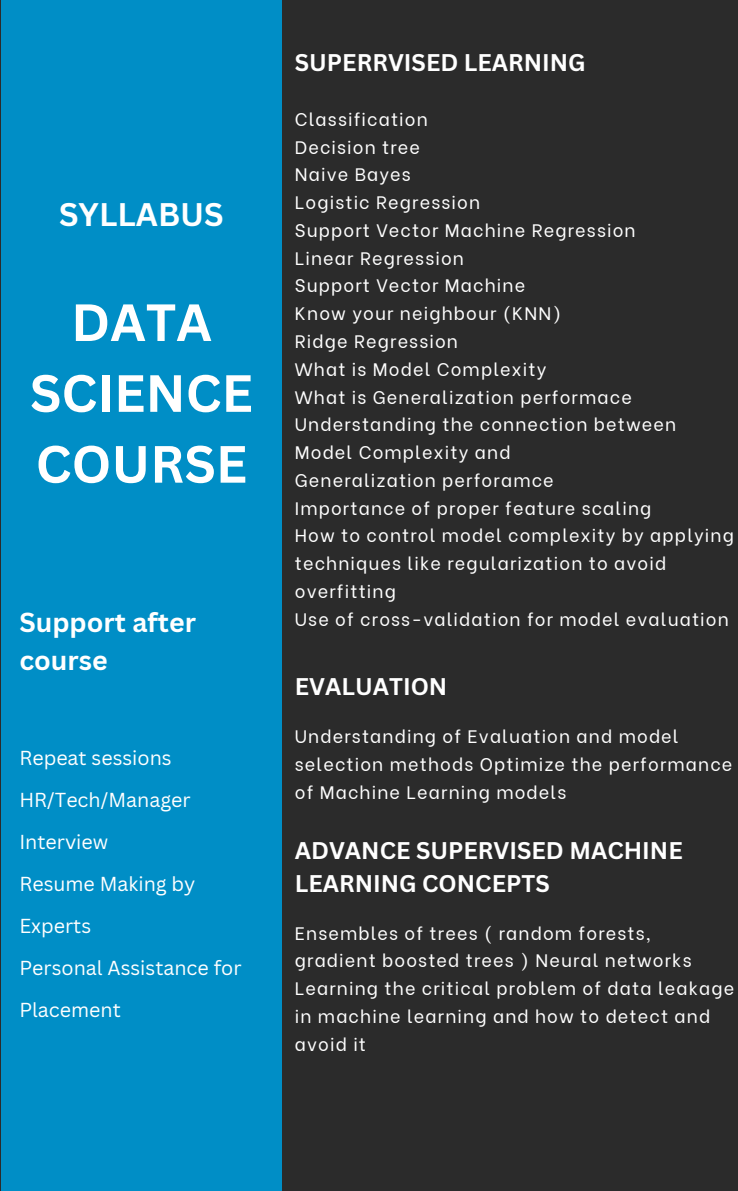
<style>
.page{position:relative;width:738px;height:1191px;background:#fff}
.page>*{position:absolute;margin:0;border:0;box-sizing:border-box;transform-origin:0 0}
.t1{font:700 51.2px/70.8px "Canva Sans";color:#fff;text-align:center}
.t2{font:700 31.8px "Canva Sans";color:#fff}
.t3{font:700 26.7px/37.5px "Canva Sans";color:#fff}
.t4{font:700 23.5px/32.7px "Canva Sans";color:#fff}
.t5{font:19.7px/42px "Canva Sans";color:#fff}
.t6{font:18px/27.8px "Be Vietnam";letter-spacing:.065em;color:#fff}
</style>
<div class="page">
<div style="left:0;top:0;width:737px;height:1190px;background:#2b2b2b"></div>
<div style="left:1px;top:0;width:280px;height:1190px;background:#008ec6"></div>
<p class="t2" style="left:59px;top:191px;width:166px">SYLLABUS</p>
<p class="t1" style="left:30px;top:286px;width:224px">DATA<br>SCIENCE<br>COURSE</p>
<p class="t3" style="left:19px;top:603px;width:178px">Support after course</p>
<p class="t5" style="left:19px;top:736px;width:154px">Repeat sessions</p>
<p class="t5" style="left:19px;top:778px;width:173px">HR/Tech/Manager<br>Interview</p>
<p class="t5" style="left:19px;top:862px;width:177px">Resume Making by<br>Experts</p>
<p class="t5" style="left:19px;top:946px;width:224px">Personal Assistance for<br>Placement</p>
<p class="t4" style="left:294px;top:46px;width:292px">SUPERRVISED LEARNING</p>
<p class="t6" style="left:294px;top:103px;width:134px">Classification</p>
<p class="t6" style="left:294px;top:131px;width:127px">Decision tree</p>
<p class="t6" style="left:294px;top:159px;width:117px">Naive Bayes</p>
<p class="t6" style="left:294px;top:187px;width:187px">Logistic Regression</p>
<p class="t6" style="left:294px;top:214px;width:342px">Support Vector Machine Regression</p>
<p class="t6" style="left:294px;top:242px;width:170px">Linear Regression</p>
<p class="t6" style="left:294px;top:270px;width:232px">Support Vector Machine</p>
<p class="t6" style="left:294px;top:298px;width:268px">Know your neighbour (KNN)</p>
<p class="t6" style="left:294px;top:325px;width:165px">Ridge Regression</p>
<p class="t6" style="left:294px;top:353px;width:253px">What is Model Complexity</p>
<p class="t6" style="left:294px;top:381px;width:338px">What is Generalization performace</p>
<p class="t6" style="left:294px;top:409px;width:382px">Understanding the connection between</p>
<p class="t6" style="left:294px;top:436px;width:217px">Model Complexity and</p>
<p class="t6" style="left:294px;top:464px;width:260px">Generalization perforamce</p>
<p class="t6" style="left:294px;top:492px;width:358px">Importance of proper feature scaling</p>
<p class="t6" style="left:294px;top:520px;width:440px">How to control model complexity by applying techniques like regularization to avoid overfitting</p>
<p class="t6" style="left:294px;top:603px;width:435px">Use of cross-validation for model evaluation</p>
<p class="t4" style="left:294px;top:669px;width:154px">EVALUATION</p>
<p class="t6" style="left:294px;top:721px;width:439px">Understanding of Evaluation and model selection methods Optimize the performance of Machine Learning models</p>
<p class="t4" style="left:294px;top:833px;width:389px">ADVANCE SUPERVISED MACHINE<br>LEARNING CONCEPTS</p>
<p class="t6" style="left:294px;top:917px;width:398px">Ensembles of trees ( random forests, gradient boosted trees ) Neural networks</p>
<p class="t6" style="left:294px;top:972px;width:441px">Learning the critical problem of data leakage in machine learning and how to detect and avoid it</p>
</div>
